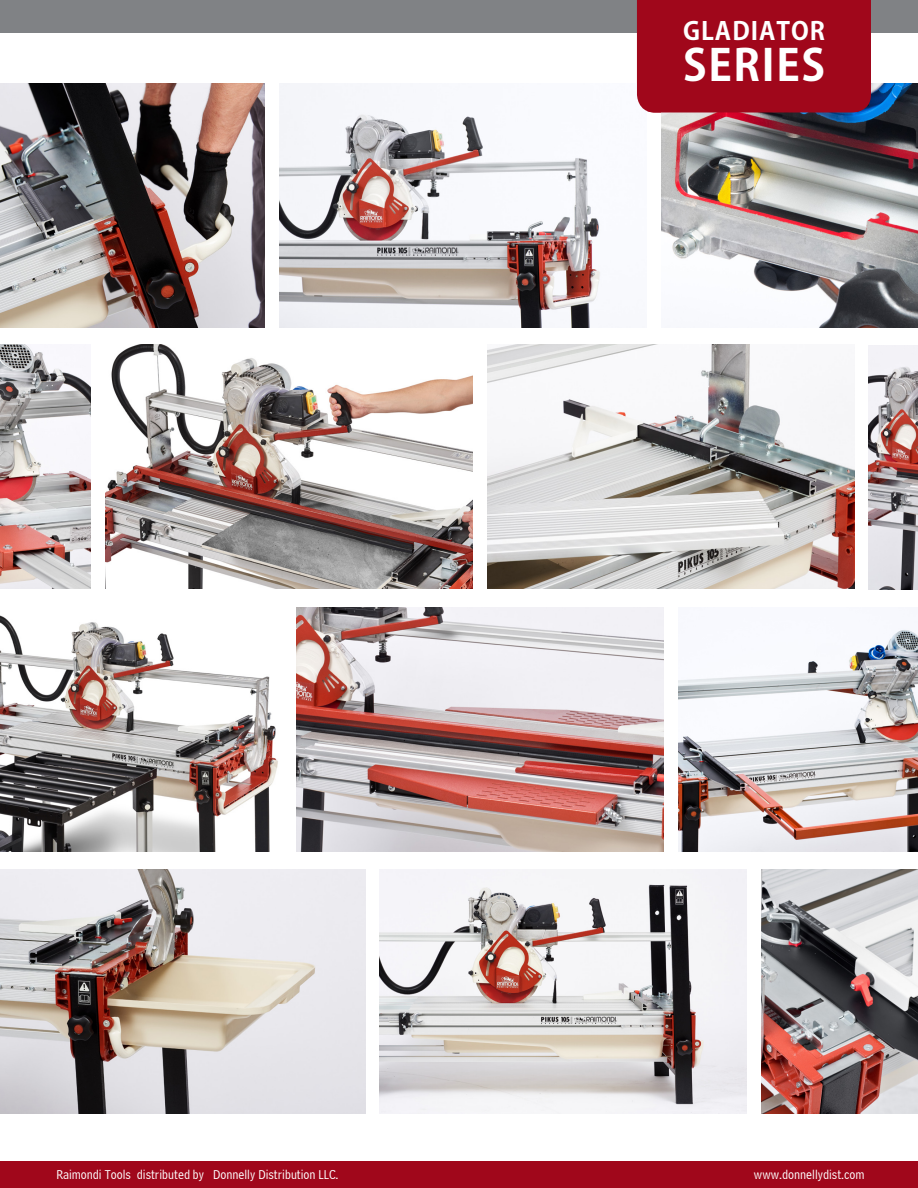
<style>
.page{position:relative;width:918px;height:1188px;background:#fff}
.page>*{position:absolute;margin:0;border:0;box-sizing:border-box;transform-origin:0 0}
.t1{font:700 43.2px "Adobe Gothic Std";color:#fff}
.t2{font:700 43.05px "Adobe Gothic Std";letter-spacing:.04em;color:#fff}
.t3{font:700 33.45px "Adobe Gothic Std";letter-spacing:.04em;color:#fff}
.t4{font:700 24.75px "Adobe Gothic Std";letter-spacing:.04em;color:#fff}
.t5{font:13.5px "Bell Centennial BT Address";color:#fff}
</style>
<div class="page">
<div style="left:0;top:0;width:918px;height:32px;background:#808285"></div>
<div style="left:0;top:1161px;width:918px;height:27px;background:#a0071b"></div>
<img style="left:0;top:83px;width:265px;height:244px">
<img style="left:280px;top:83px;width:357px;height:244px">
<img style="left:661px;top:83px;width:257px;height:244px">
<img style="left:0;top:344px;width:91px;height:244px">
<img style="left:105px;top:344px;width:367px;height:244px">
<img style="left:487px;top:344px;width:367px;height:244px">
<img style="left:868px;top:345px;width:50px;height:244px">
<img style="left:0;top:615px;width:278px;height:236px">
<img style="left:296px;top:607px;width:367px;height:244px">
<img style="left:678px;top:629px;width:240px;height:222px">
<img style="left:0;top:869px;width:365px;height:244px">
<img style="left:380px;top:869px;width:367px;height:244px">
<img style="left:761px;top:869px;width:157px;height:245px">
<div style="left:637px;top:0;width:234px;height:112px;background:#a0071b"></div>
<p class="t1" style="left:697px;top:11px;width:111px">BOLT</p>
<p class="t3" style="left:699px;top:52px;width:112px">SERIES</p>
<p class="t4" style="left:683px;top:16px;width:144px">GLADIATOR</p>
<p class="t2" style="left:683px;top:39px;width:144px">SERIES</p>
<p class="t5" style="left:56px;top:1167px;width:284px">Raimondi Tools distributed by Donnelly Distribution LLC.</p>
<p class="t5" style="left:754px;top:1167px;width:112px">www.donnellydist.com</p>
</div>
